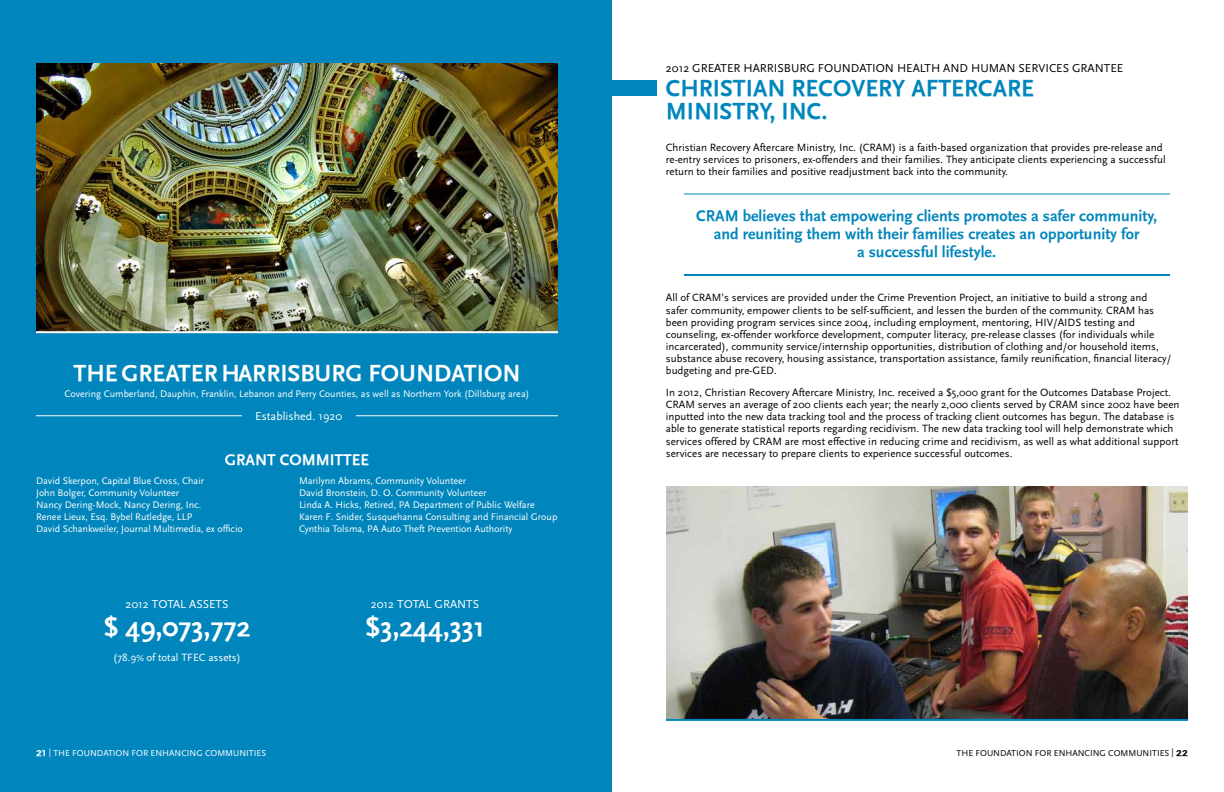
<style>
.page{position:relative;width:1224px;height:792px;background:#fff}
.page>*{position:absolute;margin:0;border:0;box-sizing:border-box;transform-origin:0 0}
.t1{font:700 28px "Scala Sans";color:#fff}
.t2{font:700 24px/23px "Scala Sans";color:#0086bc}
.t3{font:700 24px "Scala Sans";color:#fff}
.t4{font:700 16px/18px "Scala Sans";color:#0086bc;text-align:center}
.t5{font:700 16px "Scala Sans";color:#fff}
.t6{font:12px "Scala Sans";color:#000}
.t7{font:12px "Scala Sans";color:#fff}
.t8{font:11px/12.1px "Scala Sans";color:#000}
.t9{font:11px "Scala Sans";color:#fff}
.t10{font:10px "Scala Sans";color:#fff}
.t11{font:9px "Scala Sans";color:#fff}
.t12{font:9px "Scala Sans";color:#000}
.s1{font-size:9px}
.s2{font-weight:700;font-size:12px}
</style>
<div class="page">
<img style="left:666px;top:486px;width:522px;height:233px">
<div style="left:0;top:0;width:612px;height:792px;background:#0086bc"></div>
<hr style="left:36px;top:416px;width:522px;height:1px;background:#fff">
<div style="left:242px;top:411px;width:113px;height:16px;background:#0086bc"></div>
<hr style="left:684px;top:194px;width:486px;height:1px;background:#0086bc">
<hr style="left:684px;top:274px;width:486px;height:2px;background:#0086bc">
<hr style="left:666px;top:719px;width:522px;height:2px;background:#0086bc">
<img style="left:36px;top:63px;width:522px;height:268px">
<hr style="left:36px;top:331px;width:522px;height:2px;background:#fff">
<div style="left:612px;top:80px;width:45px;height:16px;background:#0086bc"></div>
<h2 class="t3" style="left:73px;top:360px;width:449px">THE GREATER HARRISBURG FOUNDATION</h2>
<p class="t10" style="left:65px;top:388px;width:466px">Covering Cumberland, Dauphin, Franklin, Lebanon and Perry Counties, as well as Northern York (Dillsburg area)</p>
<p class="t7" style="left:255px;top:409px;width:89px">Established. 1920</p>
<h3 class="t5" style="left:225px;top:451px;width:146px">GRANT COMMITTEE</h3>
<p class="t10" style="left:36px;top:475px;width:170px">David Skerpon, Capital Blue Cross, Chair</p>
<p class="t10" style="left:299px;top:475px;width:169px">Marilynn Abrams, Community Volunteer</p>
<p class="t10" style="left:36px;top:487px;width:145px">John Bolger, Community Volunteer</p>
<p class="t10" style="left:299px;top:487px;width:189px">David Bronstein, D. O. Community Volunteer</p>
<p class="t10" style="left:36px;top:499px;width:167px">Nancy Dering-Mock, Nancy Dering, Inc.</p>
<p class="t10" style="left:299px;top:499px;width:237px">Linda A. Hicks, Retired, PA Department of Public Welfare</p>
<p class="t10" style="left:36px;top:511px;width:158px">Renee Lieux, Esq. Bybel Rutledge, LLP</p>
<p class="t10" style="left:299px;top:511px;width:260px">Karen F. Snider, Susquehanna Consulting and Financial Group</p>
<p class="t10" style="left:36px;top:523px;width:208px">David Schankweiler, Journal Multimedia, ex officio</p>
<p class="t10" style="left:299px;top:523px;width:215px">Cynthia Tolsma, PA Auto Theft Prevention Authority</p>
<p class="t7" style="left:125px;top:597px;width:105px">2012 TOTAL ASSETS</p>
<p class="t7" style="left:371px;top:597px;width:110px">2012 TOTAL GRANTS</p>
<h1 class="t1" style="left:103px;top:612px;width:149px">$ 49,073,772</h1>
<h1 class="t1" style="left:365px;top:612px;width:121px">$3,244,331</h1>
<p class="t9" style="left:113px;top:651px;width:129px">(78.9<span class="s1">%</span> of total TFEC assets)</p>
<p class="t6" style="left:666px;top:62px;width:459px">2012 GREATER HARRISBURG FOUNDATION HEALTH AND HUMAN SERVICES GRANTEE</p>
<h2 class="t2" style="left:666px;top:77px;width:370px">CHRISTIAN RECOVERY AFTERCARE<br>MINISTRY, INC.</h2>
<p class="t8" style="left:666px;top:142px;width:501px">Christian Recovery Aftercare Ministry, Inc. (CRAM) is a faith-based organization that provides pre-release and re-entry services to prisoners, ex-offenders and their families. They anticipate clients experiencing a successful return to their families and positive readjustment back into the community.</p>
<h3 class="t4" style="left:696px;top:207px;width:462px">CRAM believes that empowering clients promotes a safer community, and reuniting them with their families creates an opportunity for<br>a successful lifestyle.</h3>
<p class="t8" style="left:666px;top:292px;width:507px">All of CRAM’s services are provided under the Crime Prevention Project, an initiative to build a strong and safer community, empower clients to be self-sufficient, and lessen the burden of the community. CRAM has been providing program services since 2004, including employment, mentoring, HIV/AIDS testing and counseling, ex-offender workforce development, computer literacy, pre-release classes (for individuals while incarcerated), community service/internship opportunities, distribution of clothing and/or household items, substance abuse recovery, housing assistance, transportation assistance, family reunification, financial literacy/ budgeting and pre-GED.</p>
<p class="t8" style="left:666px;top:387px;width:515px">In 2012, Christian Recovery Aftercare Ministry, Inc. received a $5,000 grant for the Outcomes Database Project.<br>CRAM serves an average of 200 clients each year; the nearly 2,000 clients served by CRAM since 2002 have been inputted into the new data tracking tool and the process of tracking client outcomes has begun. The database is able to generate statistical reports regarding recidivism. The new data tracking tool will help demonstrate which services offered by CRAM are most effective in reducing crime and recidivism, as well as what additional support services are necessary to prepare clients to experience successful outcomes.</p>
<p class="t11" style="left:36px;top:748px;width:232px"><span class="s2">21</span> | THE FOUNDATION FOR ENHANCING COMMUNITIES</p>
<p class="t12" style="left:957px;top:748px;width:233px">THE FOUNDATION FOR ENHANCING COMMUNITIES | <span class="s2">22</span></p>
</div>
